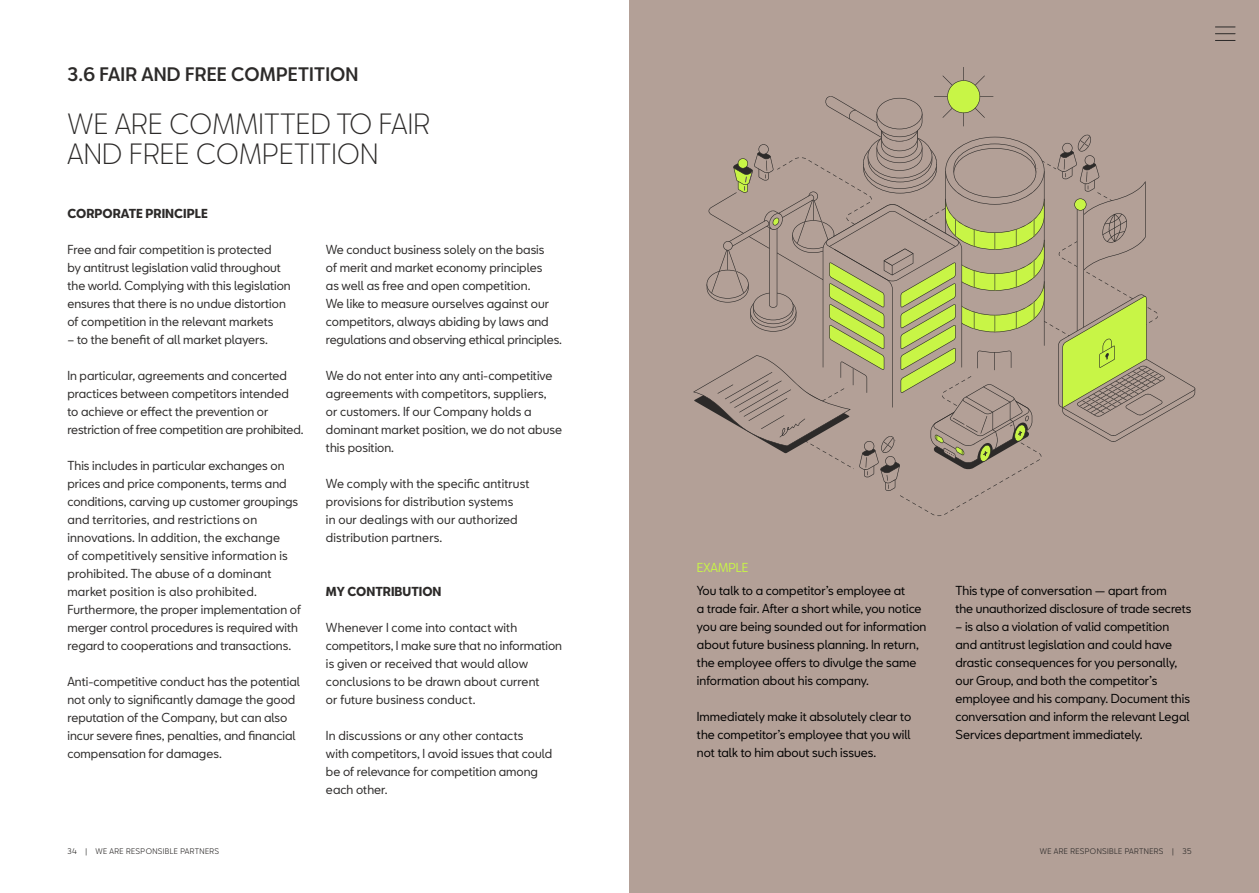
<style>
.page{position:relative;width:1259px;height:893px;background:#fff}
.page>*{position:absolute;margin:0;border:0;box-sizing:border-box;transform-origin:0 0}
.t1{font:300 27px/30px "SEATBCN";letter-spacing:.01em;color:#2c2a29}
.t2{font:500 18px "SEATBCN";letter-spacing:.01em;color:#2c2a29}
.t3{font:12px/18px "SEATBCN";color:#2c2a29}
.t4{font:12px/18px "SEATBCN";color:#000}
.t5{font:700 12px "SEATBCN";color:#2c2a29}
.t6{font:12px "SEATBCN";color:#c8f546}
.t7{font:7.5px "SEATBCN";letter-spacing:.05em;color:#2c2a29}
</style>
<div class="page">
<div style="left:629px;top:0;width:630px;height:893px;background:#b3a097"></div>
<svg style="left:693px;top:67px;width:502px;height:449px"></svg>
<svg style="left:1215px;top:27px;width:20px;height:7px"></svg>
<svg style="left:1215px;top:40px;width:20px;height:1px"></svg>
<h2 class="t2" style="left:67px;top:64px;width:293px">3.6 FAIR AND FREE COMPETITION</h2>
<h1 class="t1" style="left:67px;top:110px;width:364px">WE ARE COMMITTED TO FAIR<br>AND FREE COMPETITION</h1>
<p class="t5" style="left:67px;top:207px;width:142px">CORPORATE PRINCIPLE</p>
<p class="t3" style="left:67px;top:241px;width:225px">Free and fair competition is protected<br>by antitrust legislation valid throughout the world. Complying with this legislation ensures that there is no undue distortion of competition in the relevant markets</p>
<p class="t3" style="left:67px;top:331px;width:202px">– to the benefit of all market players.</p>
<p class="t3" style="left:67px;top:367px;width:237px">In particular, agreements and concerted practices between competitors intended<br>to achieve or effect the prevention or restriction of free competition are prohibited.</p>
<p class="t3" style="left:67px;top:457px;width:235px">This includes in particular exchanges on prices and price components, terms and conditions, carving up customer groupings and territories, and restrictions on innovations. In addition, the exchange<br>of competitively sensitive information is prohibited. The abuse of a dominant market position is also prohibited.<br>Furthermore, the proper implementation of merger control procedures is required with regard to cooperations and transactions.</p>
<p class="t3" style="left:67px;top:673px;width:234px">Anti-competitive conduct has the potential not only to significantly damage the good reputation of the Company, but can also incur severe fines, penalties, and financial compensation for damages.</p>
<p class="t3" style="left:326px;top:241px;width:237px">We conduct business solely on the basis<br>of merit and market economy principles<br>as well as free and open competition.<br>We like to measure ourselves against our competitors, always abiding by laws and regulations and observing ethical principles.</p>
<p class="t3" style="left:326px;top:367px;width:237px">We do not enter into any anti-competitive agreements with competitors, suppliers,<br>or customers. If our Company holds a dominant market position, we do not abuse this position.</p>
<p class="t3" style="left:326px;top:475px;width:205px">We comply with the specific antitrust provisions for distribution systems<br>in our dealings with our authorized distribution partners.</p>
<p class="t5" style="left:326px;top:585px;width:117px">MY CONTRIBUTION</p>
<p class="t3" style="left:326px;top:619px;width:237px">Whenever I come into contact with competitors, I make sure that no information is given or received that would allow conclusions to be drawn about current<br>or future business conduct.</p>
<p class="t3" style="left:326px;top:727px;width:228px">In discussions or any other contacts<br>with competitors, I avoid issues that could be of relevance for competition among each other.</p>
<p class="t6" style="left:697px;top:559px;width:53px">EXAMPLE</p>
<p class="t4" style="left:697px;top:582px;width:231px">You talk to a competitor’s employee at<br>a trade fair. After a short while, you notice you are being sounded out for information about future business planning. In return, the employee offers to divulge the same information about his company.</p>
<p class="t4" style="left:697px;top:708px;width:216px;text-align:justify">Immediately make it absolutely clear to the competitor’s employee that you will not talk to him about such issues.</p>
<p class="t4" style="left:955px;top:582px;width:237px">This type of conversation — apart from<br>the unauthorized disclosure of trade secrets</p>
<p class="t4" style="left:955px;top:618px;width:236px">– is also a violation of valid competition and antitrust legislation and could have drastic consequences for you personally, our Group, and both the competitor’s employee and his company. Document this conversation and inform the relevant Legal Services department immediately.</p>
<p class="t7" style="left:67px;top:846px;width:153px">34 | WE ARE RESPONSIBLE PARTNERS</p>
<p class="t7" style="left:1039px;top:846px;width:153px">WE ARE RESPONSIBLE PARTNERS | 35</p>
</div>
